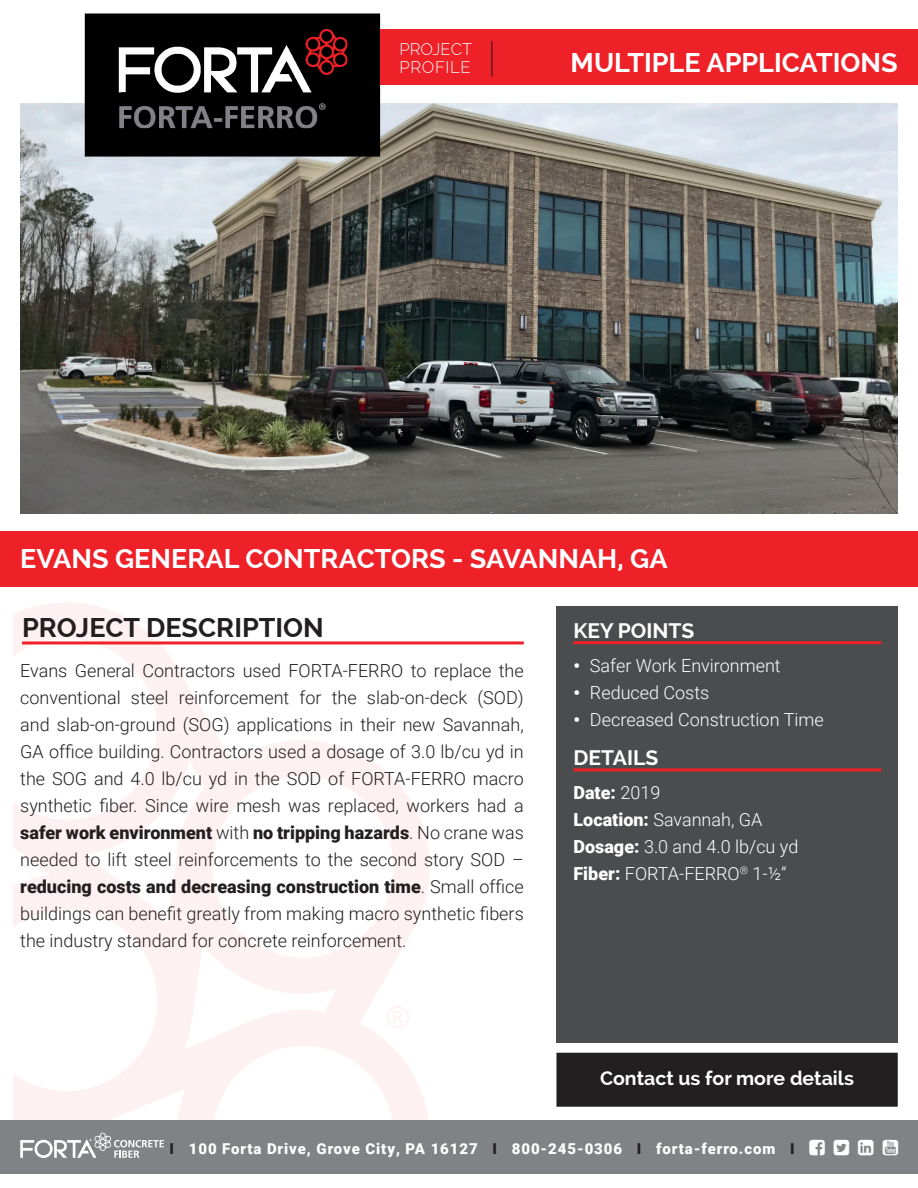
<style>
.page{position:relative;width:918px;height:1188px;background:#fff}
.page>*{position:absolute;margin:0;border:0;box-sizing:border-box;transform-origin:0 0}
.Project___Location{font:700 27px "Raleway";color:#fff}
.Application{font:700 27px "Raleway";color:#fff}
.Project_Description{font:700 27px "Raleway";color:#231f20}
.Key_Points___Details{font:700 21px "Raleway";color:#fff}
.More_Details{font:700 19.5px "Raleway";color:#fff}
.Description_Body{font:300 18px/27px "Roboto";color:#231f20;text-align:justify}
.Bullets{font:300 18px "Roboto";color:#fff}
.t1{font:900 18px "Roboto";color:#fff}
.t2{font:300 16.5px "Raleway";color:#fff}
.t3{font:300 16.5px "Raleway";letter-spacing:.04em;color:#fff}
.t4{font:900 15px "Roboto";letter-spacing:.06em;color:#fff}
.s1{font-weight:900}
.s2{font-weight:300}
.s3{color:#231f20}
</style>
<div class="page">
<img style="left:20px;top:104px;width:878px;height:409px">
<div style="left:85px;top:14px;width:295px;height:143px;background:#000;border:2px solid #000"></div>
<svg style="left:14px;top:603px;width:416px;height:517px"></svg>
<svg style="left:387px;top:1006px;width:22px;height:22px"></svg>
<div style="left:556px;top:606px;width:342px;height:436px;background:#4b4c4d"></div>
<div style="left:0;top:531px;width:918px;height:56px;background:#ee2028"></div>
<hr style="left:22px;top:641px;width:502px;height:3px;background:#ee2028">
<hr style="left:573px;top:641px;width:308px;height:3px;background:#ee2028">
<hr style="left:573px;top:768px;width:308px;height:3px;background:#ee2028">
<div style="left:0;top:1120px;width:918px;height:54px;background:#808285"></div>
<div style="left:380px;top:29px;width:538px;height:56px;background:#ee2028"></div>
<hr style="left:491px;top:41px;width:1px;height:36px;background:#231f20">
<div style="left:557px;top:1053px;width:340px;height:53px;background:#231f20"></div>
<div style="left:556px;top:1053px;width:342px;height:54px;border:2px solid #231f20"></div>
<svg style="left:20px;top:1133px;width:144px;height:25px"></svg>
<img style="left:118px;top:29px;width:229px;height:100px">
<p class="t2" style="left:400px;top:40px;width:74px">PROJECT</p>
<p class="t3" style="left:400px;top:58px;width:73px">PROFILE</p>
<p class="Application" style="left:571px;top:47px;width:329px">MULTIPLE APPLICATIONS</p>
<p class="Project___Location" style="left:20px;top:543px;width:649px">EVANS GENERAL CONTRACTORS - SAVANNAH, GA</p>
<p class="Project_Description" style="left:22px;top:612px;width:303px">PROJECT DESCRIPTION</p>
<p class="Key_Points___Details" style="left:573px;top:618px;width:122px">KEY POINTS</p>
<p class="Bullets" style="left:573px;top:653px;width:209px"><span class="s1">•</span> Safer Work Environment</p>
<p class="Bullets" style="left:573px;top:680px;width:137px"><span class="s1">•</span> Reduced Costs</p>
<p class="Bullets" style="left:573px;top:707px;width:252px"><span class="s1">•</span> Decreased Construction Time</p>
<p class="Key_Points___Details" style="left:573px;top:746px;width:86px">DETAILS</p>
<p class="t1" style="left:573px;top:780px;width:88px">Date: <span class="s2">2019</span></p>
<p class="Bullets" style="left:573px;top:807px;width:190px"><span class="s1">Location:</span> Savannah, GA</p>
<p class="Bullets" style="left:573px;top:834px;width:226px"><span class="s1">Dosage:</span> 3.0 and 4.0 lb/cu yd</p>
<p class="Bullets" style="left:573px;top:861px;width:215px"><span class="s1">Fiber:</span> FORTA-FERRO<sup>®</sup> 1-½”</p>
<p class="Description_Body" style="left:20px;top:656px;width:505px">Evans General Contractors used FORTA-FERRO to replace the conventional steel reinforcement for the slab-on-deck (SOD) and slab-on-ground (SOG) applications in their new Savannah, GA office building. Contractors used a dosage of 3.0 lb/cu yd in the SOG and 4.0 lb/cu yd in the SOD of FORTA-FERRO macro synthetic fiber. Since wire mesh was replaced, workers had a <span class="s1">safer work environment</span> with <span class="s1">no tripping hazards</span>. No crane was needed to lift steel reinforcements to the second story SOD – <span class="s1">reducing costs and decreasing construction time</span>. Small office buildings can benefit greatly from making macro synthetic fibers the industry standard for concrete reinforcement.</p>
<p class="More_Details" style="left:600px;top:1067px;width:255px">Contact us for more details</p>
<p class="t4" style="left:170px;top:1138px;width:627px"><span class="s3">I</span> 100 Forta Drive, Grove City, PA 16127 <span class="s3">I</span> 800-245-0306 <span class="s3">I</span> forta-ferro.com <span class="s3">I</span></p>
</div>
